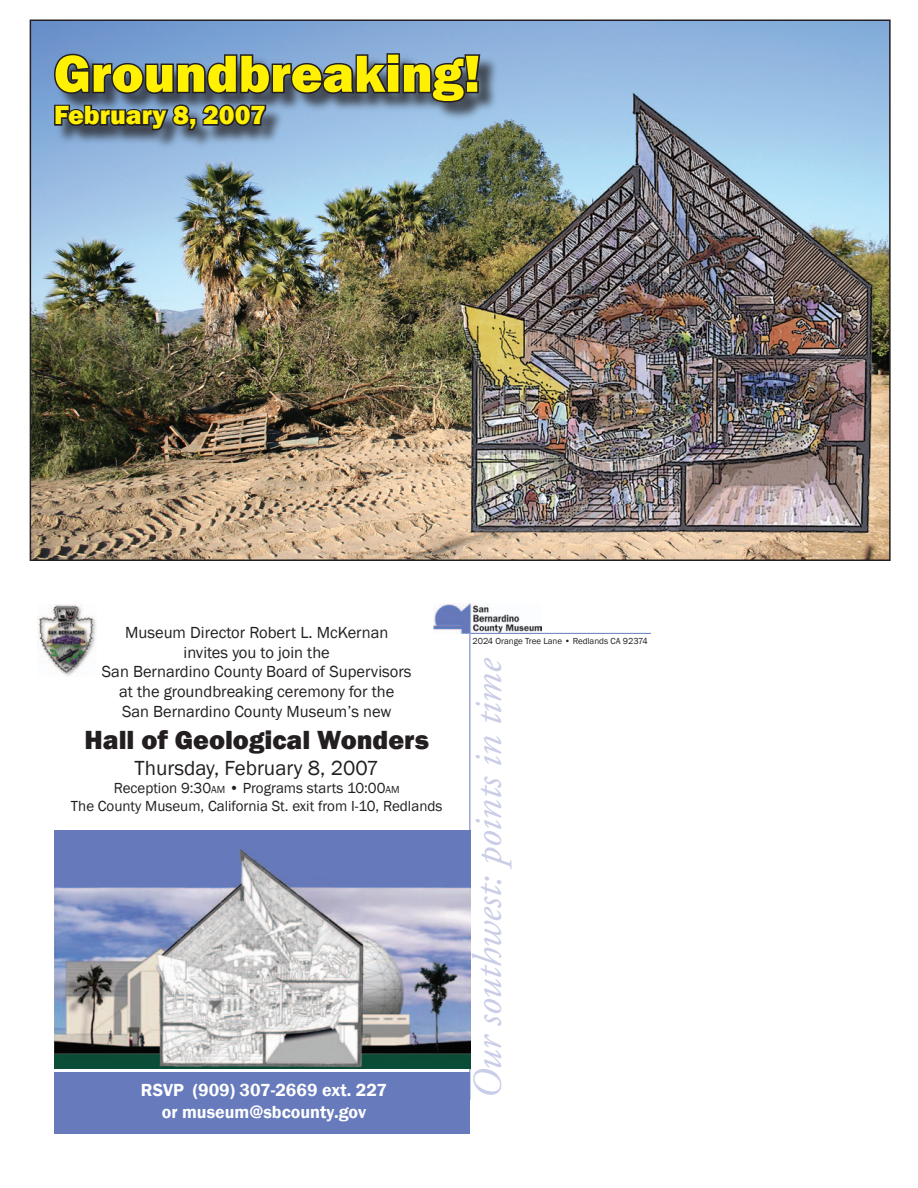
<style>
.page{position:relative;width:918px;height:1188px;background:#fff}
.page>*{position:absolute;margin:0;border:0;box-sizing:border-box;transform-origin:0 0}
.t1{font:800 54px "Franklin Gothic";color:#fff101}
.t2{font:italic 40.5px "Adobe Garamond Pro";color:#c9cde7}
.t3{font:800 27px "Franklin Gothic";color:#231f20}
.t4{font:800 27px "Franklin Gothic";color:#fff101}
.t5{font:21px "Franklin Gothic";color:#231f20}
.t6{font:600 18px "Franklin Gothic";color:#fff}
.t7{font:16.5px "Franklin Gothic";color:#231f20}
.t8{font:15px "Franklin Gothic";color:#231f20}
.t9{font:9px "Franklin Gothic";color:#231f20}
.s1{font-size:10.5px}
</style>
<div class="page">
<img style="left:33px;top:23px;width:855px;height:535px">
<div style="left:55px;top:54px;width:445px;height:96px;background:#231f20;opacity:.75"></div>
<svg style="left:53px;top:52px;width:429px;height:86px;background:#5c6f86"></svg>
<hr style="left:470px;top:633px;width:1px;height:467px;background:#667abc">
<img style="left:434px;top:603px;width:108px;height:31px">
<hr style="left:470px;top:633px;width:181px;height:1px;background:#667abc">
<img style="left:54px;top:830px;width:416px;height:238px">
<img style="left:37px;top:604px;width:59px;height:72px">
<div style="left:54px;top:1072px;width:416px;height:62px;background:#667abc"></div>
<p class="t1" style="left:54px;top:39px;width:428px">Groundbreaking!</p>
<p class="t4" style="left:54px;top:98px;width:213px">February 8, 2007</p>
<p class="t7" style="left:125px;top:622px;width:265px">Museum Director Robert L. McKernan</p>
<p class="t7" style="left:184px;top:642px;width:148px">invites you to join the</p>
<p class="t7" style="left:102px;top:662px;width:311px">San Bernardino County Board of Supervisors</p>
<p class="t7" style="left:119px;top:681px;width:277px">at the groundbreaking ceremony for the</p>
<p class="t7" style="left:122px;top:701px;width:271px">San Bernardino County Museum’s new</p>
<p class="t3" style="left:85px;top:723px;width:346px">Hall of Geological Wonders</p>
<p class="t5" style="left:135px;top:755px;width:246px">Thursday, February 8, 2007</p>
<p class="t8" style="left:114px;top:778px;width:287px">Reception 9:30<span class="s1">am</span> • Programs starts 10:00<span class="s1">am</span></p>
<p class="t8" style="left:71px;top:796px;width:373px">The County Museum, California St. exit from I-10, Redlands</p>
<p class="t6" style="left:141px;top:1079px;width:248px">RSVP (909) 307-2669 ext. 227</p>
<p class="t6" style="left:162px;top:1100px;width:206px">or museum@sbcounty.gov</p>
<p class="t9" style="left:472px;top:635px;width:177px">2024 Orange Tree Lane • Redlands CA 92374</p>
<p class="t2" style="left:464px;top:1099px;width:443px;rotate:-90deg">Our southwest: points in time</p>
</div>
